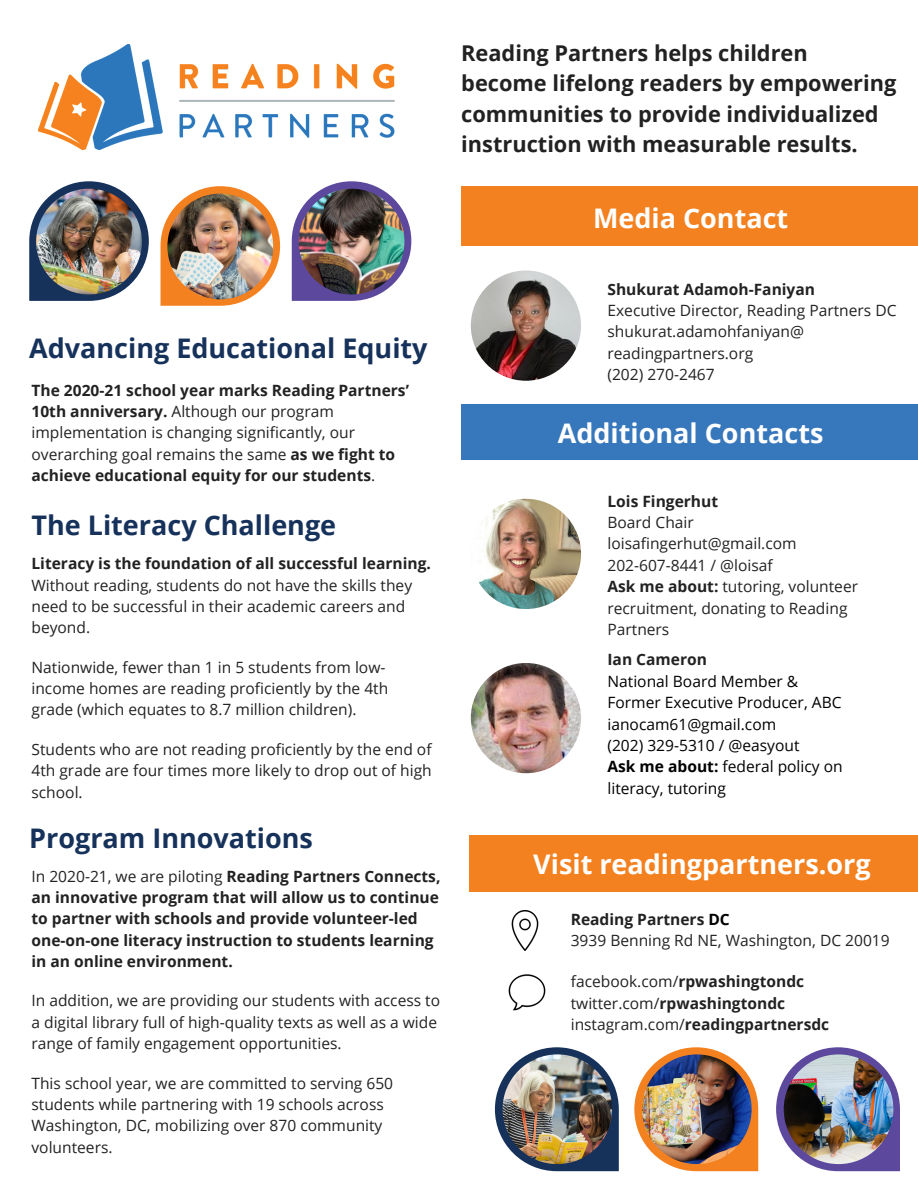
<style>
.page{position:relative;width:918px;height:1188px;background:#fff}
.page>*{position:absolute;margin:0;border:0;box-sizing:border-box;transform-origin:0 0}
.t1{font:700 27px "Open Sans";color:#16325b}
.t2{font:700 27px "Open Sans";color:#fff}
.t3{font:700 21.75px/30.3px "Open Sans";color:#222}
.t4{font:15.6px/21.3px "Open Sans";color:#222}
.t5{font:700 15.6px/21.3px "Open Sans";color:#222}
.t6{font:15.6px/21.3px "Open Sans";color:#000}
.s1{font-weight:400}
.s2{font-weight:700}
.s3{font-weight:700;color:#000}
</style>
<div class="page">
<img style="left:471px;top:270px;width:110px;height:111px;border-radius:50%">
<img style="left:471px;top:499px;width:110px;height:110px;border-radius:50%">
<img style="left:471px;top:663px;width:110px;height:110px;border-radius:50%">
<div style="left:461px;top:186px;width:457px;height:60px;background:#f48120"></div>
<img style="left:511px;top:910px;width:28px;height:41px">
<img style="left:508px;top:974px;width:38px;height:37px">
<div style="left:469px;top:836px;width:449px;height:55px;background:#f48120"></div>
<img style="left:39px;top:45px;width:355px;height:104px">
<div style="left:461px;top:405px;width:457px;height:55px;background:#3777bb"></div>
<svg style="left:29px;top:181px;width:120px;height:120px"></svg>
<img style="left:36px;top:189px;width:106px;height:105px">
<svg style="left:161px;top:186px;width:119px;height:120px"></svg>
<img style="left:167px;top:194px;width:106px;height:105px">
<svg style="left:292px;top:181px;width:119px;height:120px"></svg>
<img style="left:299px;top:189px;width:105px;height:105px">
<svg style="left:495px;top:1047px;width:124px;height:124px"></svg>
<img style="left:503px;top:1054px;width:109px;height:110px;border-radius:50%">
<svg style="left:634px;top:1047px;width:124px;height:124px"></svg>
<img style="left:642px;top:1054px;width:110px;height:110px;border-radius:50%">
<svg style="left:776px;top:1047px;width:124px;height:124px"></svg>
<img style="left:784px;top:1054px;width:109px;height:110px;border-radius:50%">
<h1 class="t1" style="left:29px;top:329px;width:400px">Advancing Educational Equity</h1>
<p class="t5" style="left:32px;top:379px;width:379px">The 2020-21 school year marks Reading Partners’ 10th anniversary. <span class="s1">Although our program implementation is changing significantly, our overarching goal remains the same</span> as we fight to achieve educational equity for our students<span class="s1">.</span></p>
<h1 class="t1" style="left:32px;top:506px;width:306px">The Literacy Challenge</h1>
<p class="t5" style="left:32px;top:553px;width:401px">Literacy is the foundation of all successful learning.</p>
<p class="t4" style="left:32px;top:574px;width:382px">Without reading, students do not have the skills they need to be successful in their academic careers and beyond.</p>
<p class="t4" style="left:32px;top:656px;width:358px">Nationwide, fewer than 1 in 5 students from low&shy;income homes are reading proficiently by the 4th grade (which equates to 8.7 million children).</p>
<p class="t4" style="left:32px;top:738px;width:402px;text-align:justify">Students who are not reading proficiently by the end of 4th grade are four times more likely to drop out of high school.</p>
<h1 class="t1" style="left:29px;top:819px;width:285px">Program Innovations</h1>
<p class="t5" style="left:32px;top:865px;width:411px"><span class="s1">In 2020-21, we are piloting</span> Reading Partners Connects, an innovative program that will allow us to continue to partner with schools and provide volunteer-led one-on-one literacy instruction to students learning in an online environment.</p>
<p class="t4" style="left:32px;top:990px;width:410px">In addition, we are providing our students with access to a digital library full of high-quality texts as well as a wide range of family engagement opportunities.</p>
<p class="t4" style="left:32px;top:1072px;width:363px">This school year, we are committed to serving 650 students while partnering with 19 schools across Washington, DC, mobilizing over 870 community volunteers.</p>
<h2 class="t3" style="left:461px;top:37px;width:437px">Reading Partners helps children become lifelong readers by empowering communities to provide individualized instruction with measurable results.</h2>
<h1 class="t2" style="left:593px;top:199px;width:197px">Media Contact</h1>
<p class="t5" style="left:607px;top:278px;width:209px">Shukurat Adamoh-Faniyan</p>
<p class="t4" style="left:607px;top:299px;width:290px">Executive Director, Reading Partners DC shukurat.adamohfaniyan@ readingpartners.org<br>(202) 270-2467</p>
<h1 class="t2" style="left:558px;top:414px;width:267px">Additional Contacts</h1>
<p class="t5" style="left:607px;top:490px;width:112px">Lois Fingerhut</p>
<p class="t4" style="left:607px;top:511px;width:252px">Board Chair loisafingerhut@gmail.com<br>202-607-8441 / @loisaf<br><span class="s2">Ask me about:</span> tutoring, volunteer recruitment, donating to Reading<br>Partners</p>
<p class="t5" style="left:607px;top:649px;width:101px">Ian Cameron</p>
<p class="t6" style="left:607px;top:670px;width:237px">National Board Member &amp;<br>Former Executive Producer, ABC ianocam61@gmail.com<br>(202) 329-5310 / @easyout<br><span class="s2">Ask me about:</span> federal policy on literacy, tutoring</p>
<h1 class="t2" style="left:533px;top:845px;width:339px">Visit readingpartners.org</h1>
<p class="t4" style="left:571px;top:908px;width:320px"><span class="s2">Reading Partners</span> <span class="s3">DC<br></span>3939 Benning Rd NE, Washington, DC 20019</p>
<p class="t5" style="left:571px;top:971px;width:260px"><span class="s1">facebook.com/</span>rpwashingtondc <span class="s1">twitter.com/</span>rpwashingtondc <span class="s1">instagram.com/</span>readingpartnersdc</p>
</div>
